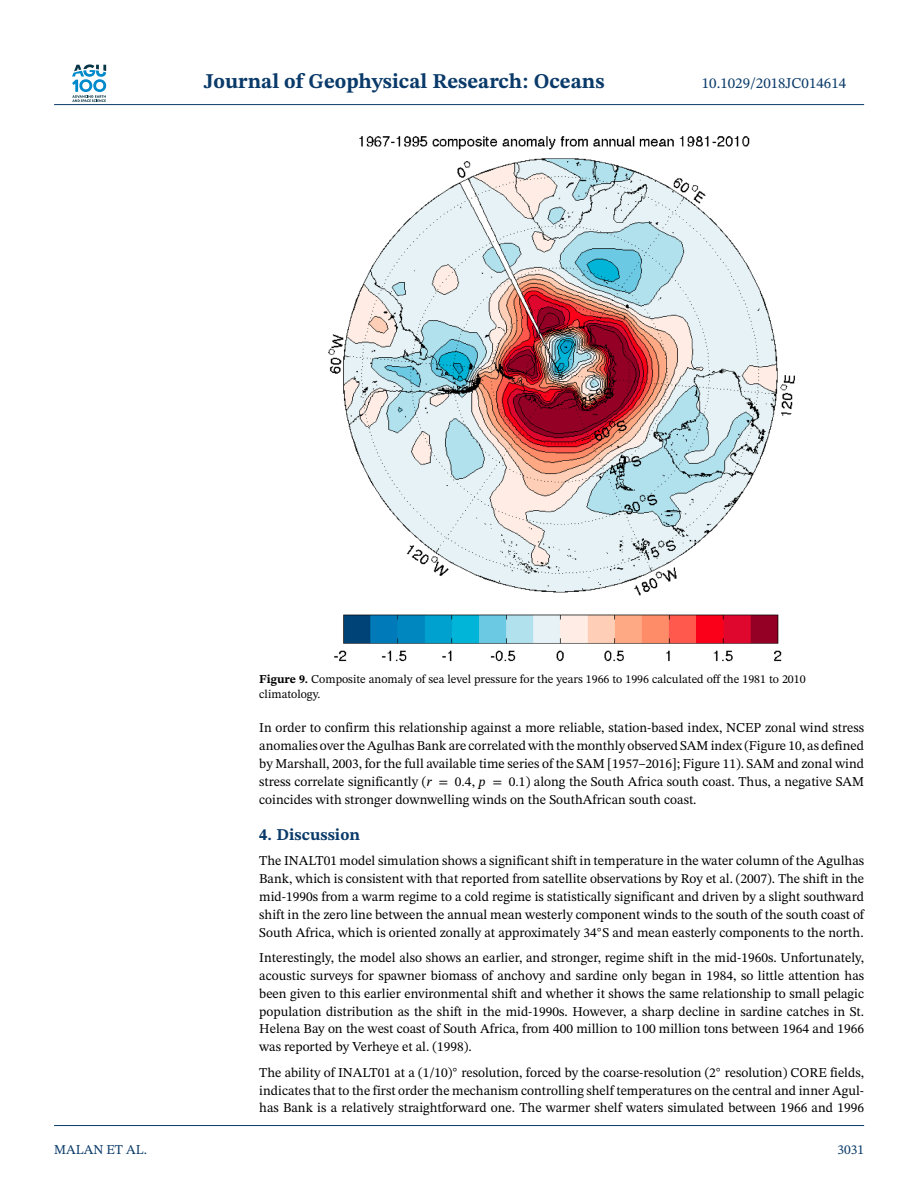
<style>
.page{position:relative;width:918px;height:1188px;background:#fff}
.page>*{position:absolute;margin:0;border:0;box-sizing:border-box;transform-origin:0 0}
.t1{font:700 21px "STIX Two Text";color:#0a3a69}
.t2{font:700 16.5px "STIX Two Text";color:#0a3a69}
.t3{font:15px "STIX Two Text";color:#0a3a69}
.t4{font:13.5px/17.9px "STIX Two Text";color:#000;text-align:justify}
.t5{font:13.5px "STIX Two Text";color:#0a3a69}
.t6{font:12px/15px "STIX Two Text";color:#000}
.s1{font-weight:700}
.s2{font-style:italic}
.s3{font-family:"STIX Math"}
.s4{font-family:"STIX Math";font-style:italic}
</style>
<div class="page">
<svg style="left:72px;top:64px;width:34px;height:38px"></svg>
<hr style="left:54px;top:104px;width:810px;height:1px;background:#0a3a69">
<img style="left:328px;top:136px;width:467px;height:526px">
<hr style="left:54px;top:1125px;width:810px;height:1px;background:#0a3a69">
<h1 class="t1" style="left:204px;top:73px;width:402px">Journal of Geophysical Research: Oceans</h1>
<p class="t3" style="left:702px;top:77px;width:146px">10.1029/2018JC014614</p>
<p class="t6" style="left:259px;top:672px;width:548px"><span class="s1">Figure 9.</span> Composite anomaly of sea level pressure for the years 1966 to 1996 calculated off the 1981 to 2010 climatology.</p>
<p class="t4" style="left:259px;top:720px;width:606px">In order to confirm this relationship against a more reliable, station-based index, NCEP zonal wind stress anomalies over the Agulhas Bank are correlated with the monthly observed SAM index (Figure 10, as defined by Marshall, 2003, for the full available time series of the SAM [1957–2016]; Figure 11). SAM and zonal wind stress correlate significantly (<span class="s2">r</span> <span class="s3">=</span> 0<span class="s4">.</span>4, <span class="s2">p</span> <span class="s3">=</span> 0<span class="s4">.</span>1) along the South Africa south coast. Thus, a negative SAM coincides with stronger downwelling winds on the SouthAfrican south coast.</p>
<p class="t2" style="left:259px;top:828px;width:102px">4. Discussion</p>
<p class="t4" style="left:259px;top:853px;width:606px">The INALT01 model simulation shows a significant shift in temperature in the water column of the Agulhas Bank, which is consistent with that reported from satellite observations by Roy et al. (2007). The shift in the mid-1990s from a warm regime to a cold regime is statistically significant and driven by a slight southward shift in the zero line between the annual mean westerly component winds to the south of the south coast of South Africa, which is oriented zonally at approximately 34<sup>◦</sup>S and mean easterly components to the north.</p>
<p class="t4" style="left:259px;top:950px;width:606px">Interestingly, the model also shows an earlier, and stronger, regime shift in the mid-1960s. Unfortunately, acoustic surveys for spawner biomass of anchovy and sardine only began in 1984, so little attention has been given to this earlier environmental shift and whether it shows the same relationship to small pelagic population distribution as the shift in the mid-1990s. However, a sharp decline in sardine catches in St.<br>Helena Bay on the west coast of South Africa, from 400 million to 100 million tons between 1964 and 1966 was reported by Verheye et al. (1998).</p>
<p class="t4" style="left:259px;top:1065px;width:606px">The ability of INALT01 at a (1/10)<sup>◦</sup> resolution, forced by the coarse-resolution (2<sup>◦</sup> resolution) CORE fields, indicates that to the first order the mechanism controlling shelf temperatures on the central and inner Agul&shy;has Bank is a relatively straightforward one. The warmer shelf waters simulated between 1966 and 1996</p>
<p class="t5" style="left:54px;top:1144px;width:95px">MALAN ET AL.</p>
<p class="t5" style="left:837px;top:1144px;width:28px">3031</p>
</div>
